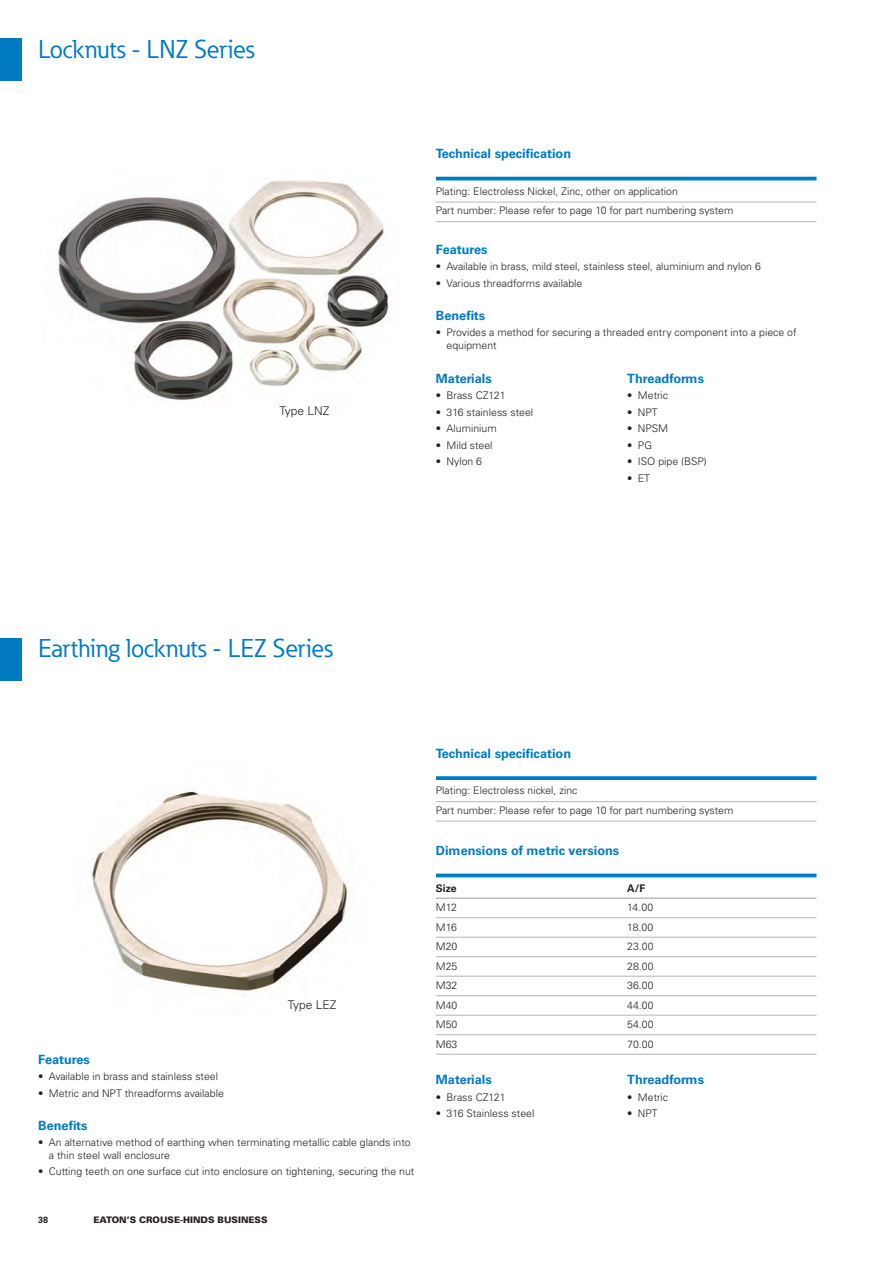
<style>
.page{position:relative;width:893px;height:1263px;background:#fff}
.page>*{position:absolute;margin:0;border:0;box-sizing:border-box;transform-origin:0 0}
.t1{font:25.5px "Eaton";color:#007ac2}
.t2{font:700 12.75px "Univers LT Std";color:#007ac2}
.t3{font:300 12px "Univers LT Std";color:#231f20}
.t4{font:300 10.5px/19.5px "Univers LT Std";color:#231f20}
.t5{font:700 10.5px "Univers LT Std";color:#231f20}
.t6{font:900 9px "Univers LT Std";color:#231f20}
.t7{font:700 9px "Univers LT Std";color:#231f20}
</style>
<div class="page">
<div style="left:0;top:38px;width:21px;height:43px;background:#007ac2"></div>
<div style="left:0;top:638px;width:21px;height:42px;background:#007ac2"></div>
<img style="left:57px;top:180px;width:332px;height:220px">
<img style="left:91px;top:789px;width:258px;height:208px">
<hr style="left:436px;top:177px;width:380px;height:3px;background:#007ac2">
<hr style="left:436px;top:202px;width:380px;height:1px;background:#bcbdc0">
<hr style="left:436px;top:221px;width:380px;height:1px;background:#bcbdc0">
<svg style="left:436px;top:776px;width:380px;height:4px;background:#0f81c5"></svg>
<hr style="left:436px;top:801px;width:380px;height:1px;background:#bcbdc0">
<hr style="left:436px;top:821px;width:380px;height:1px;background:#bcbdc0">
<hr style="left:436px;top:874px;width:380px;height:3px;background:#007ac2">
<hr style="left:436px;top:898px;width:380px;height:1px;background:#bcbdc0">
<hr style="left:436px;top:917px;width:380px;height:1px;background:#bcbdc0">
<hr style="left:436px;top:937px;width:380px;height:1px;background:#bcbdc0">
<hr style="left:436px;top:956px;width:380px;height:1px;background:#bcbdc0">
<hr style="left:436px;top:976px;width:380px;height:1px;background:#bcbdc0">
<hr style="left:436px;top:995px;width:380px;height:1px;background:#bcbdc0">
<hr style="left:436px;top:1015px;width:380px;height:1px;background:#bcbdc0">
<hr style="left:436px;top:1034px;width:380px;height:1px;background:#bcbdc0">
<hr style="left:436px;top:1054px;width:380px;height:1px;background:#bcbdc0">
<h1 class="t1" style="left:38px;top:40px;width:218px">Locknuts - LNZ Series</h1>
<p class="t3" style="left:279px;top:406px;width:51px">Type LNZ</p>
<p class="t2" style="left:436px;top:149px;width:137px">Technical specification</p>
<p class="t4" style="left:436px;top:182px;width:299px">Plating: Electroless Nickel, Zinc, other on application<br>Part number: Please refer to page 10 for part numbering system</p>
<p class="t2" style="left:436px;top:245px;width:53px">Features</p>
<p class="t4" style="left:436px;top:258px;width:326px">• Available in brass, mild steel, stainless steel, aluminium and nylon 6</p>
<p class="t4" style="left:436px;top:274px;width:148px">• Various threadforms available</p>
<p class="t2" style="left:436px;top:311px;width:51px">Benefits</p>
<p class="t4" style="left:446px;top:327px;width:351px;line-height:12.6px;text-indent:-11px">• Provides a method for securing a threaded entry component into a piece of equipment</p>
<p class="t2" style="left:436px;top:373px;width:57px">Materials</p>
<p class="t4" style="left:436px;top:387px;width:71px">• Brass CZ121</p>
<p class="t4" style="left:436px;top:403px;width:99px">• 316 stainless steel</p>
<p class="t4" style="left:436px;top:420px;width:62px">• Aluminium</p>
<p class="t4" style="left:436px;top:436px;width:58px">• Mild steel</p>
<p class="t4" style="left:436px;top:453px;width:48px">• Nylon 6</p>
<p class="t2" style="left:627px;top:374px;width:78px">Threadforms</p>
<p class="t4" style="left:627px;top:387px;width:42px">• Metric</p>
<p class="t4" style="left:627px;top:403px;width:32px">• NPT</p>
<p class="t4" style="left:627px;top:420px;width:42px">• NPSM</p>
<p class="t4" style="left:627px;top:436px;width:26px">• PG</p>
<p class="t4" style="left:627px;top:453px;width:81px">• ISO pipe (BSP)</p>
<p class="t4" style="left:627px;top:469px;width:24px">• ET</p>
<h1 class="t1" style="left:38px;top:639px;width:296px">Earthing locknuts - LEZ Series</h1>
<p class="t3" style="left:288px;top:1000px;width:50px">Type LEZ</p>
<p class="t2" style="left:38px;top:1055px;width:53px">Features</p>
<p class="t4" style="left:38px;top:1068px;width:181px">• Available in brass and stainless steel</p>
<p class="t4" style="left:38px;top:1084px;width:187px">• Metric and NPT threadforms available</p>
<p class="t2" style="left:38px;top:1121px;width:51px">Benefits</p>
<p class="t4" style="left:49px;top:1137px;width:363px;line-height:12.6px;text-indent:-11px">• An alternative method of earthing when terminating metallic cable glands into a thin steel wall enclosure</p>
<p class="t4" style="left:38px;top:1163px;width:377px">• Cutting teeth on one surface cut into enclosure on tightening, securing the nut</p>
<p class="t7" style="left:38px;top:1216px;width:12px">38</p>
<p class="t6" style="left:94px;top:1214px;width:176px">EATON’S CROUSE-HINDS BUSINESS</p>
<p class="t2" style="left:436px;top:748px;width:137px">Technical specification</p>
<p class="t4" style="left:436px;top:782px;width:299px">Plating: Electroless nickel, zinc<br>Part number: Please refer to page 10 for part numbering system</p>
<p class="t2" style="left:436px;top:846px;width:185px">Dimensions of metric versions</p>
<p class="t5" style="left:436px;top:884px;width:22px">Size</p>
<p class="t5" style="left:627px;top:884px;width:20px">A/F</p>
<p class="t4" style="left:436px;top:899px;width:23px">M12</p>
<p class="t4" style="left:627px;top:899px;width:27px">14.00</p>
<p class="t4" style="left:436px;top:918px;width:23px">M16</p>
<p class="t4" style="left:627px;top:918px;width:28px">18.00</p>
<p class="t4" style="left:436px;top:938px;width:23px">M20</p>
<p class="t4" style="left:627px;top:938px;width:28px">23.00</p>
<p class="t4" style="left:436px;top:957px;width:23px">M25</p>
<p class="t4" style="left:627px;top:957px;width:28px">28.00</p>
<p class="t4" style="left:436px;top:977px;width:23px">M32</p>
<p class="t4" style="left:627px;top:977px;width:28px">36.00</p>
<p class="t4" style="left:436px;top:996px;width:23px">M40</p>
<p class="t4" style="left:627px;top:996px;width:28px">44.00</p>
<p class="t4" style="left:436px;top:1016px;width:23px">M50</p>
<p class="t4" style="left:627px;top:1016px;width:28px">54.00</p>
<p class="t4" style="left:436px;top:1035px;width:23px">M63</p>
<p class="t4" style="left:627px;top:1035px;width:28px">70.00</p>
<p class="t2" style="left:436px;top:1075px;width:57px">Materials</p>
<p class="t4" style="left:436px;top:1088px;width:71px">• Brass CZ121</p>
<p class="t4" style="left:436px;top:1105px;width:100px">• 316 Stainless steel</p>
<p class="t2" style="left:627px;top:1075px;width:78px">Threadforms</p>
<p class="t4" style="left:627px;top:1088px;width:42px">• Metric</p>
<p class="t4" style="left:627px;top:1105px;width:32px">• NPT</p>
</div>
